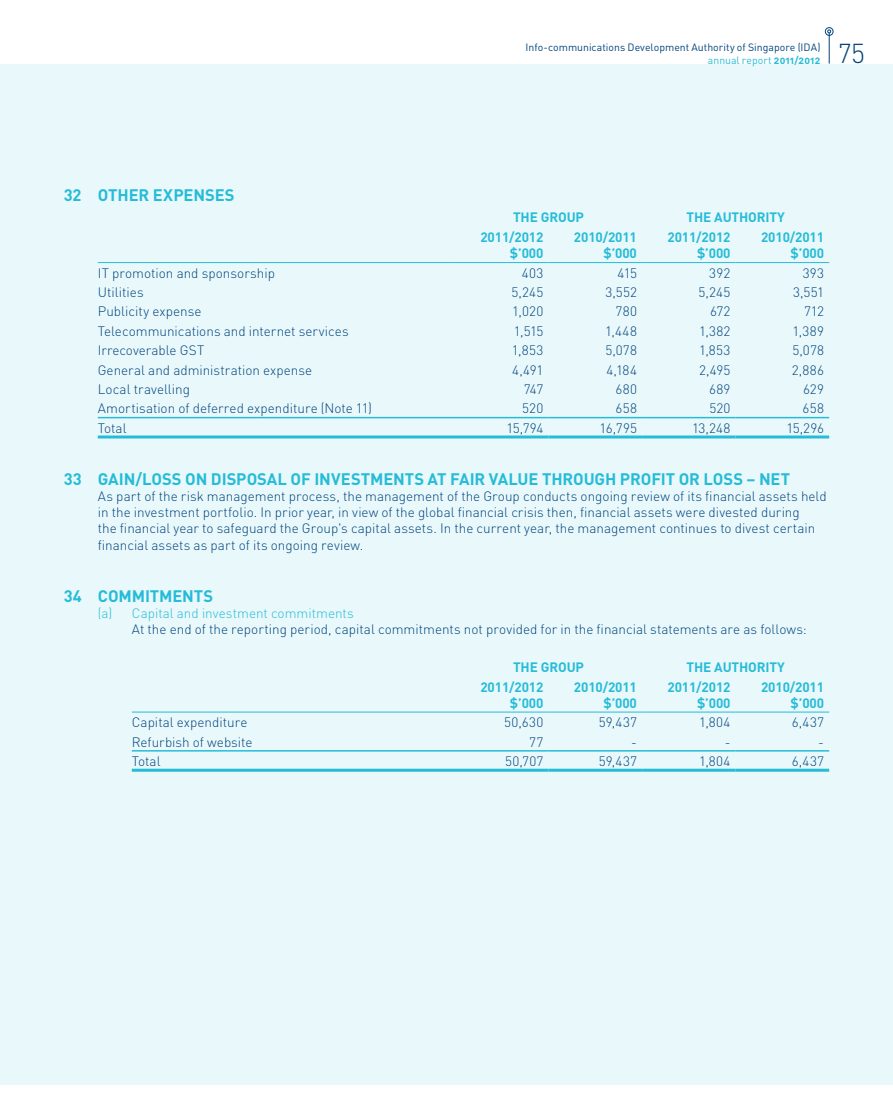
<style>
.page{position:relative;width:893px;height:1106px;background:#fff}
.page>*{position:absolute;margin:0;border:0;box-sizing:border-box;transform-origin:0 0}
.t1{font:300 27px "DIN";color:#00447c}
.t2{font:700 16.5px "DIN";letter-spacing:-.005em;color:#26bcd7}
.t3{font:300 13.5px/16.2px "DIN";color:#00447c}
.t4{font:700 13.5px/16.2px "DIN";letter-spacing:-.01em;color:#26bcd7;text-align:right}
.t5{font:300 13.5px "DIN";color:#26bcd7}
.t6{font:10.5px/12.6px "DIN";color:#00447c;text-align:right}
.s1{color:#26bcd7}
.s2{font-family:"DIN Bold Alternate";color:#26bcd7}
</style>
<div class="page">
<div style="left:0;top:64px;width:893px;height:1020px;background:#e9f8fb"></div>
<hr style="left:98px;top:417px;width:357px;height:1px;background:#26bcd7">
<hr style="left:455px;top:417px;width:94px;height:1px;background:#26bcd7">
<hr style="left:549px;top:417px;width:93px;height:1px;background:#26bcd7">
<hr style="left:642px;top:417px;width:94px;height:1px;background:#26bcd7">
<hr style="left:736px;top:417px;width:93px;height:1px;background:#26bcd7">
<hr style="left:98px;top:435px;width:357px;height:3px;background:#26bcd7">
<hr style="left:455px;top:435px;width:94px;height:3px;background:#26bcd7">
<hr style="left:549px;top:435px;width:93px;height:3px;background:#26bcd7">
<hr style="left:642px;top:435px;width:94px;height:3px;background:#26bcd7">
<hr style="left:736px;top:435px;width:93px;height:3px;background:#26bcd7">
<hr style="left:98px;top:262px;width:357px;height:1px;background:#26bcd7">
<hr style="left:455px;top:262px;width:94px;height:1px;background:#26bcd7">
<hr style="left:549px;top:262px;width:93px;height:1px;background:#26bcd7">
<hr style="left:642px;top:262px;width:94px;height:1px;background:#26bcd7">
<hr style="left:736px;top:262px;width:93px;height:1px;background:#26bcd7">
<hr style="left:132px;top:750px;width:323px;height:1px;background:#26bcd7">
<hr style="left:455px;top:750px;width:94px;height:1px;background:#26bcd7">
<hr style="left:549px;top:750px;width:93px;height:1px;background:#26bcd7">
<hr style="left:642px;top:750px;width:94px;height:1px;background:#26bcd7">
<hr style="left:736px;top:750px;width:93px;height:1px;background:#26bcd7">
<hr style="left:132px;top:768px;width:323px;height:3px;background:#26bcd7">
<hr style="left:455px;top:768px;width:94px;height:3px;background:#26bcd7">
<hr style="left:549px;top:768px;width:93px;height:3px;background:#26bcd7">
<hr style="left:642px;top:768px;width:94px;height:3px;background:#26bcd7">
<hr style="left:736px;top:768px;width:93px;height:3px;background:#26bcd7">
<hr style="left:132px;top:711px;width:323px;height:1px;background:#26bcd7">
<hr style="left:455px;top:711px;width:94px;height:1px;background:#26bcd7">
<hr style="left:549px;top:711px;width:93px;height:1px;background:#26bcd7">
<hr style="left:642px;top:711px;width:94px;height:1px;background:#26bcd7">
<hr style="left:736px;top:711px;width:93px;height:1px;background:#26bcd7">
<hr style="left:829px;top:33px;width:1px;height:31px;background:#00447c">
<div style="left:825px;top:27px;width:8px;height:9px;border:1px solid #00447c;border-radius:50%"></div>
<p class="t2" style="left:64px;top:184px;width:30px">32 OTHER</p>
<p class="t2" style="left:153px;top:184px;width:32px">EXPEN</p>
<p class="t2" style="left:205px;top:184px;width:31px">SES</p>
<p class="t6" style="left:526px;top:41px;width:296px">Info-communications Development Authority of Singapore (IDA) <span class="s1">annual report</span> <span class="s2">2011/2012</span></p>
<h1 class="t1" style="left:838px;top:37px;width:29px">75</h1>
<p class="t4" style="left:513px;top:209px;width:72px">THE GROUP</p>
<p class="t4" style="left:686px;top:209px;width:100px">THE AUTHORITY</p>
<p class="t4" style="left:480px;top:228px;width:65px">2011/2012 $’000</p>
<p class="t4" style="left:574px;top:228px;width:65px">2010/2011 $’000</p>
<p class="t4" style="left:667px;top:228px;width:65px">2011/2012 $’000</p>
<p class="t4" style="left:761px;top:228px;width:65px">2010/2011 $’000</p>
<p class="t3" style="left:98px;top:264px;width:179px">IT promotion and sponsorship</p>
<p class="t3" style="left:522px;top:264px;width:23px">403</p>
<p class="t3" style="left:618px;top:264px;width:21px">415</p>
<p class="t3" style="left:709px;top:264px;width:23px">392</p>
<p class="t3" style="left:803px;top:264px;width:23px">393</p>
<p class="t3" style="left:98px;top:284px;width:47px">Utilities</p>
<p class="t3" style="left:511px;top:284px;width:33px">5,245</p>
<p class="t3" style="left:605px;top:284px;width:33px">3,552</p>
<p class="t3" style="left:699px;top:284px;width:33px">5,245</p>
<p class="t3" style="left:793px;top:284px;width:33px">3,551</p>
<p class="t3" style="left:98px;top:303px;width:105px">Publicity expense</p>
<p class="t3" style="left:512px;top:303px;width:33px">1,020</p>
<p class="t3" style="left:616px;top:303px;width:23px">780</p>
<p class="t3" style="left:710px;top:303px;width:22px">672</p>
<p class="t3" style="left:804px;top:303px;width:21px">712</p>
<p class="t3" style="left:98px;top:323px;width:252px">Telecommunications and internet services</p>
<p class="t3" style="left:514px;top:323px;width:31px">1,515</p>
<p class="t3" style="left:605px;top:323px;width:33px">1,448</p>
<p class="t3" style="left:699px;top:323px;width:33px">1,382</p>
<p class="t3" style="left:792px;top:323px;width:33px">1,389</p>
<p class="t3" style="left:98px;top:342px;width:108px">Irrecoverable GST</p>
<p class="t3" style="left:512px;top:342px;width:33px">1,853</p>
<p class="t3" style="left:605px;top:342px;width:33px">5,078</p>
<p class="t3" style="left:699px;top:342px;width:33px">1,853</p>
<p class="t3" style="left:792px;top:342px;width:33px">5,078</p>
<p class="t3" style="left:98px;top:361px;width:216px">General and administration expense</p>
<p class="t3" style="left:512px;top:361px;width:33px">4,491</p>
<p class="t3" style="left:606px;top:361px;width:32px">4,184</p>
<p class="t3" style="left:699px;top:361px;width:33px">2,495</p>
<p class="t3" style="left:792px;top:361px;width:34px">2,886</p>
<p class="t3" style="left:98px;top:381px;width:94px">Local travelling</p>
<p class="t3" style="left:524px;top:381px;width:21px">747</p>
<p class="t3" style="left:615px;top:381px;width:23px">680</p>
<p class="t3" style="left:709px;top:381px;width:23px">689</p>
<p class="t3" style="left:803px;top:381px;width:23px">629</p>
<p class="t3" style="left:98px;top:400px;width:276px">Amortisation of deferred expenditure (Note 11)</p>
<p class="t3" style="left:522px;top:400px;width:23px">520</p>
<p class="t3" style="left:615px;top:400px;width:23px">658</p>
<p class="t3" style="left:709px;top:400px;width:23px">520</p>
<p class="t3" style="left:803px;top:400px;width:23px">658</p>
<p class="t3" style="left:98px;top:419px;width:30px">Total</p>
<p class="t3" style="left:506px;top:419px;width:38px">15,794</p>
<p class="t3" style="left:600px;top:419px;width:39px">16,795</p>
<p class="t3" style="left:692px;top:419px;width:40px">13,248</p>
<p class="t3" style="left:786px;top:419px;width:39px">15,296</p>
<p class="t2" style="left:64px;top:468px;width:32px">33 GA</p>
<p class="t2" style="left:119px;top:468px;width:211px">IN/LOSS ON DISPOSAL OF INVE</p>
<p class="t2" style="left:351px;top:468px;width:22px">STMENT</p>
<p class="t2" style="left:414px;top:468px;width:139px">S AT FAIR VALUE THROUGH</p>
<p class="t2" style="left:620px;top:468px;width:11px">PRO</p>
<p class="t2" style="left:651px;top:468px;width:119px">FIT OR LOSS – NET</p>
<p class="t3" style="left:98px;top:488px;width:730px">As part of the risk management process, the management of the Group conducts ongoing review of its financial assets held in the investment portfolio. In prior year, in view of the global financial crisis then, financial assets were divested during<br>the financial year to safeguard the Group's capital assets. In the current year, the management continues to divest certain financial assets as part of its ongoing review.</p>
<p class="t2" style="left:64px;top:585px;width:32px">34 COMM</p>
<p class="t2" style="left:145px;top:585px;width:17px">ITMENT</p>
<p class="t2" style="left:204px;top:585px;width:11px">S</p>
<p class="t5" style="left:98px;top:605px;width:257px">(a) Capital and investment commitments</p>
<p class="t3" style="left:132px;top:621px;width:677px">At the end of the reporting period, capital commitments not provided for in the financial statements are as follows:</p>
<p class="t4" style="left:513px;top:658px;width:72px">THE GROUP</p>
<p class="t4" style="left:686px;top:658px;width:100px">THE AUTHORITY</p>
<p class="t4" style="left:480px;top:678px;width:65px">2011/2012 $’000</p>
<p class="t4" style="left:574px;top:678px;width:65px">2010/2011 $’000</p>
<p class="t4" style="left:667px;top:678px;width:65px">2011/2012 $’000</p>
<p class="t4" style="left:761px;top:678px;width:65px">2010/2011 $’000</p>
<p class="t3" style="left:132px;top:714px;width:117px">Capital expenditure</p>
<p class="t3" style="left:504px;top:714px;width:41px">50,630</p>
<p class="t3" style="left:599px;top:714px;width:40px">59,437</p>
<p class="t3" style="left:699px;top:714px;width:33px">1,804</p>
<p class="t3" style="left:792px;top:714px;width:34px">6,437</p>
<p class="t3" style="left:132px;top:733px;width:122px">Refurbish of website</p>
<p class="t3" style="left:529px;top:733px;width:16px">77</p>
<p class="t3" style="left:631px;top:733px;width:7px">-</p>
<p class="t3" style="left:725px;top:733px;width:7px">-</p>
<p class="t3" style="left:818px;top:733px;width:7px">-</p>
<p class="t3" style="left:132px;top:753px;width:30px">Total</p>
<p class="t3" style="left:505px;top:753px;width:40px">50,707</p>
<p class="t3" style="left:599px;top:753px;width:40px">59,437</p>
<p class="t3" style="left:699px;top:753px;width:33px">1,804</p>
<p class="t3" style="left:792px;top:753px;width:34px">6,437</p>
</div>
